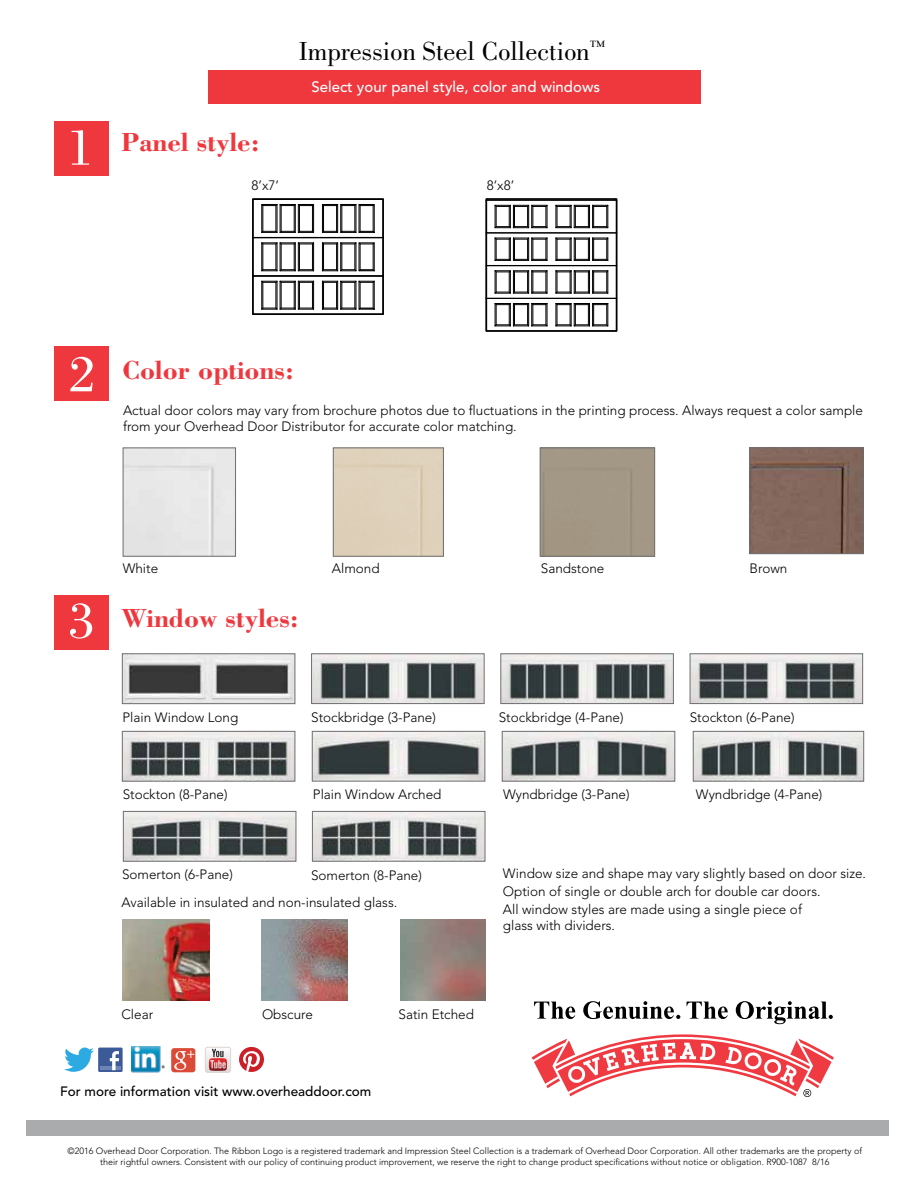
<style>
.page{position:relative;width:918px;height:1188px;background:#fff}
.page>*{position:absolute;margin:0;border:0;box-sizing:border-box;transform-origin:0 0}
.t1{font:52.5px "Bodoni Std";color:#fff}
.t2{font:700 27px "Bodoni Std";color:#ef373e}
.t3{font:27px "Bodoni";color:#000}
.t4{font:500 15px "Avenir LT Std";color:#fff}
.t5{font:13.95px "Myriad Pro";color:#fff}
.t6{font:300 13.5px/18px "Avenir LT Std";color:#000}
.t7{font:500 13.5px "Avenir LT Std";color:#000}
.t8{font:300 9px/10.8px "Avenir LT Std";color:#000;text-align:center}
.s1{font-weight:400;font-size:52.5px;color:#fff}
</style>
<div class="page">
<img style="left:313px;top:655px;width:169px;height:47px">
<div style="left:311px;top:653px;width:173px;height:51px;border:1px solid #6d6e71"></div>
<div style="left:209px;top:70px;width:492px;height:33px;background:#ef373e"></div>
<div style="left:55px;top:346px;width:54px;height:55px;background:#ef373e"></div>
<div style="left:54px;top:595px;width:55px;height:55px;background:#ef373e"></div>
<svg style="left:64px;top:1048px;width:30px;height:24px"></svg>
<div style="left:98px;top:1048px;width:25px;height:24px;background:#3c5a98"></div>
<hr style="left:100px;top:1067px;width:21px;height:3px;background:#6d85b3">
<svg style="left:110px;top:1051px;width:9px;height:19px"></svg>
<img style="left:132px;top:1047px;width:33px;height:26px">
<svg style="left:205px;top:1047px;width:26px;height:25px"></svg>
<svg style="left:239px;top:1047px;width:25px;height:25px"></svg>
<div style="left:171px;top:1048px;width:24px;height:24px;background:#da4a37;border-radius:3px"></div>
<svg style="left:174px;top:1051px;width:12px;height:19px"></svg>
<div style="left:26px;top:1120px;width:863px;height:15px;background:#a9abac"></div>
<svg style="left:534px;top:1002px;width:41px;height:17px"></svg>
<svg style="left:583px;top:1001px;width:97px;height:18px"></svg>
<svg style="left:687px;top:1002px;width:41px;height:17px"></svg>
<svg style="left:736px;top:1001px;width:97px;height:23px"></svg>
<svg style="left:531px;top:1034px;width:303px;height:62px"></svg>
<div style="left:54px;top:121px;width:55px;height:55px;background:#ef373e"></div>
<svg style="left:255px;top:204px;width:126px;height:106px"></svg>
<div style="left:252px;top:198px;width:132px;height:117px;border:2px solid #000"></div>
<svg style="left:489px;top:201px;width:125px;height:128px"></svg>
<div style="left:486px;top:198px;width:131px;height:134px;border:2px solid #000"></div>
<img style="left:124px;top:655px;width:169px;height:47px">
<div style="left:122px;top:653px;width:173px;height:51px;border:1px solid #6d6e71"></div>
<img style="left:314px;top:733px;width:169px;height:46px">
<div style="left:312px;top:731px;width:173px;height:50px;border:1px solid #6d6e71"></div>
<img style="left:504px;top:733px;width:169px;height:46px">
<div style="left:502px;top:731px;width:173px;height:50px;border:1px solid #6d6e71"></div>
<img style="left:503px;top:655px;width:169px;height:47px">
<div style="left:501px;top:653px;width:173px;height:51px;border:1px solid #6d6e71"></div>
<img style="left:695px;top:733px;width:167px;height:46px">
<div style="left:693px;top:731px;width:171px;height:50px;border:1px solid #6d6e71"></div>
<img style="left:125px;top:813px;width:169px;height:46px">
<div style="left:123px;top:811px;width:173px;height:50px;border:1px solid #6d6e71"></div>
<img style="left:124px;top:733px;width:169px;height:46px">
<div style="left:122px;top:731px;width:173px;height:50px;border:1px solid #6d6e71"></div>
<img style="left:314px;top:813px;width:169px;height:46px">
<div style="left:312px;top:811px;width:173px;height:50px;border:1px solid #6d6e71"></div>
<img style="left:692px;top:655px;width:169px;height:47px">
<div style="left:690px;top:653px;width:173px;height:51px;border:1px solid #6d6e71"></div>
<div style="left:125px;top:450px;width:109px;height:105px;background:#e8e8e8"></div>
<div style="left:123px;top:448px;width:113px;height:109px;border:1px solid #6d6e71"></div>
<div style="left:335px;top:450px;width:107px;height:105px;background:#dfd1bb"></div>
<div style="left:333px;top:448px;width:111px;height:109px;border:1px solid #6d6e71"></div>
<div style="left:542px;top:450px;width:111px;height:105px;background:#a39785"></div>
<div style="left:540px;top:448px;width:115px;height:109px;border:1px solid #6d6e71"></div>
<img style="left:751px;top:450px;width:110px;height:102px">
<div style="left:749px;top:448px;width:114px;height:106px;border:1px solid #6d6e71"></div>
<img style="left:123px;top:919px;width:87px;height:82px">
<img style="left:261px;top:919px;width:87px;height:82px">
<img style="left:400px;top:919px;width:85px;height:82px">
<h1 class="t1" style="left:67px;top:118px;width:28px">1</h1>
<h2 class="t2" style="left:121px;top:125px;width:140px">Panel style:</h2>
<h2 class="t3" style="left:299px;top:36px;width:308px">Impression Steel Collection<sup>™</sup></h2>
<p class="t4" style="left:311px;top:78px;width:290px">Select your panel style, color and windows</p>
<p class="t6" style="left:252px;top:176px;width:29px">8’x7’</p>
<p class="t6" style="left:487px;top:176px;width:29px">8’x8’</p>
<h1 class="t1" style="left:69px;top:345px;width:28px">2</h1>
<h2 class="t2" style="left:122px;top:353px;width:173px">Color options:</h2>
<p class="t6" style="left:123px;top:402px;width:741px;line-height:16.2px">Actual door colors may vary from brochure photos due to fluctuations in the printing process. Always request a color sample from your Overhead Door Distributor for accurate color matching.</p>
<p class="t6" style="left:123px;top:560px;width:37px">White</p>
<p class="t6" style="left:332px;top:560px;width:49px">Almond</p>
<p class="t6" style="left:541px;top:560px;width:65px">Sandstone</p>
<p class="t6" style="left:750px;top:560px;width:39px">Brown</p>
<h2 class="t2" style="left:69px;top:601px;width:232px"><span class="s1">3</span> Window styles:</h2>
<p class="t6" style="left:123px;top:708px;width:117px">Plain Window Long</p>
<p class="t6" style="left:311px;top:708px;width:126px">Stockbridge (3-Pane)</p>
<p class="t6" style="left:499px;top:708px;width:126px">Stockbridge (4-Pane)</p>
<p class="t6" style="left:690px;top:708px;width:106px">Stockton (6-Pane)</p>
<p class="t6" style="left:123px;top:785px;width:106px">Stockton (8-Pane)</p>
<p class="t6" style="left:313px;top:785px;width:130px">Plain Window Arched</p>
<p class="t6" style="left:503px;top:785px;width:128px">Wyndbridge (3-Pane)</p>
<p class="t6" style="left:696px;top:785px;width:128px">Wyndbridge (4-Pane)</p>
<p class="t6" style="left:122px;top:866px;width:112px">Somerton (6-Pane)</p>
<p class="t6" style="left:311px;top:866px;width:112px">Somerton (8-Pane)</p>
<p class="t6" style="left:121px;top:894px;width:277px">Available in insulated and non-insulated glass.</p>
<p class="t6" style="left:503px;top:864px;width:365px">Window size and shape may vary slightly based on door size.<br>Option of single or double arch for double car doors.<br>All window styles are made using a single piece of</p>
<p class="t6" style="left:503px;top:916px;width:114px">glass with dividers.</p>
<p class="t6" style="left:121px;top:1005px;width:33px">Clear</p>
<p class="t6" style="left:262px;top:1005px;width:53px">Obscure</p>
<p class="t6" style="left:399px;top:1005px;width:77px">Satin Etched</p>
<p class="t5" style="left:187px;top:1046px;width:10px">+</p>
<p class="t7" style="left:60px;top:1084px;width:313px">For more information visit www.overheaddoor.com</p>
<p class="t8" style="left:68px;top:1146px;width:796px">©2016 Overhead Door Corporation. The Ribbon Logo is a registered trademark and Impression Steel Collection is a trademark of Overhead Door Corporation. All other trademarks are the property of their rightful owners. Consistent with our policy of continuing product improvement, we reserve the right to change product specifications without notice or obligation. R900-1087 8/16</p>
</div>
